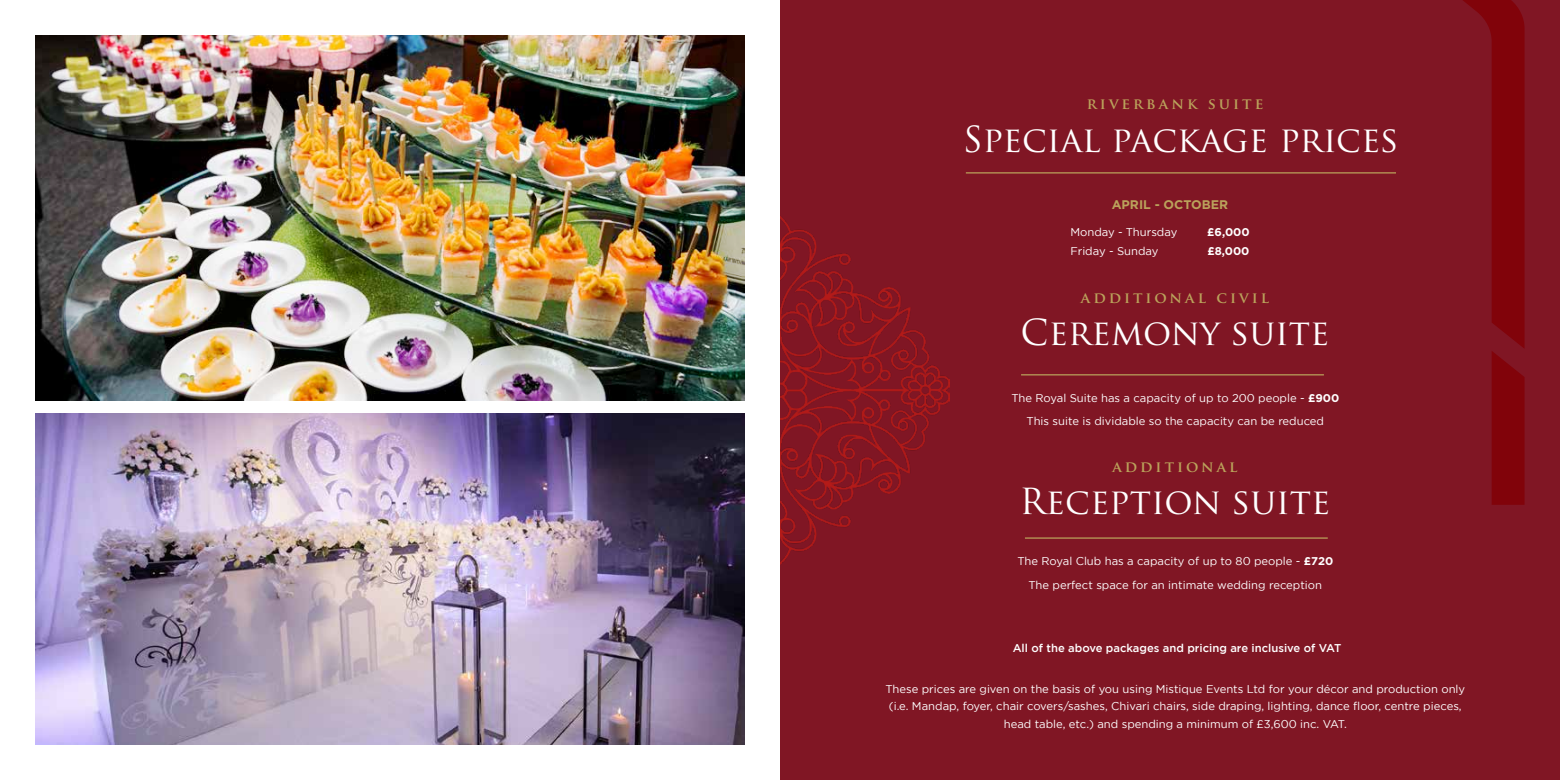
<style>
.page{position:relative;width:1560px;height:780px;background:#fff}
.page>*{position:absolute;margin:0;border:0;box-sizing:border-box;transform-origin:0 0}
.t1{font:35px "Trajan Pro";color:#fff}
.t2{font:700 15px "Trajan Pro";letter-spacing:.2em;color:#baa25b}
.t3{font:700 12.5px "Gotham";color:#baa25b}
.t4{font:11.25px/17.5px "Gotham";color:#fff;text-align:center}
.t5{font:500 11.25px "Gotham";color:#fff}
.t6{font:700 11.25px "Gotham";color:#fff}
.s1{font-weight:700}
</style>
<div class="page">
<div style="left:780px;top:0;width:779px;height:780px;background:#801624"></div>
<hr style="left:965px;top:172px;width:430px;height:1px;background:#baa25b">
<svg style="left:1463px;top:0;width:61px;height:505px"></svg>
<img style="left:35px;top:413px;width:709px;height:331px">
<img style="left:780px;top:216px;width:169px;height:348px">
<img style="left:35px;top:35px;width:709px;height:365px">
<hr style="left:1020px;top:374px;width:303px;height:1px;background:#baa25b">
<hr style="left:1024px;top:537px;width:303px;height:1px;background:#baa25b">
<h2 class="t2" style="left:1086px;top:95px;width:178px">RIVERBANK SUITE</h2>
<h1 class="t1" style="left:962px;top:116px;width:437px">Special package prices</h1>
<p class="t3" style="left:1111px;top:196px;width:118px">APRIL - OCTOBER</p>
<p class="t4" style="left:1070px;top:223px;width:108px">Monday - Thursday</p>
<p class="t6" style="left:1207px;top:225px;width:44px">£6,000</p>
<p class="t4" style="left:1070px;top:242px;width:90px">Friday - Sunday</p>
<p class="t6" style="left:1207px;top:244px;width:43px">£8,000</p>
<h2 class="t2" style="left:1080px;top:288px;width:190px">ADDITIONAL CIVIL</h2>
<h1 class="t1" style="left:1020px;top:310px;width:310px">Ceremony suite</h1>
<p class="t4" style="left:1011px;top:386px;width:329px;line-height:23.1px">The Royal Suite has a capacity of up to 200 people - <span class="s1">£900<br></span>This suite is dividable so the capacity can be reduced</p>
<h2 class="t2" style="left:1112px;top:457px;width:126px">ADDITIONAL</h2>
<h1 class="t1" style="left:1019px;top:479px;width:312px">Reception suite</h1>
<p class="t4" style="left:1017px;top:549px;width:317px;line-height:23.1px">The Royal Club has a capacity of up to 80 people - <span class="s1">£720<br></span>The perfect space for an intimate wedding reception</p>
<p class="t5" style="left:1012px;top:642px;width:330px">All of the above packages and pricing are inclusive of VAT</p>
<p class="t4" style="left:885px;top:679px;width:581px">These prices are given on the basis of you using Mistique Events Ltd for your décor and production only (i.e. Mandap, foyer, chair covers/sashes, Chivari chairs, side draping, lighting, dance floor, centre pieces, head table, etc.) and spending a minimum of £3,600 inc. VAT.</p>
</div>
